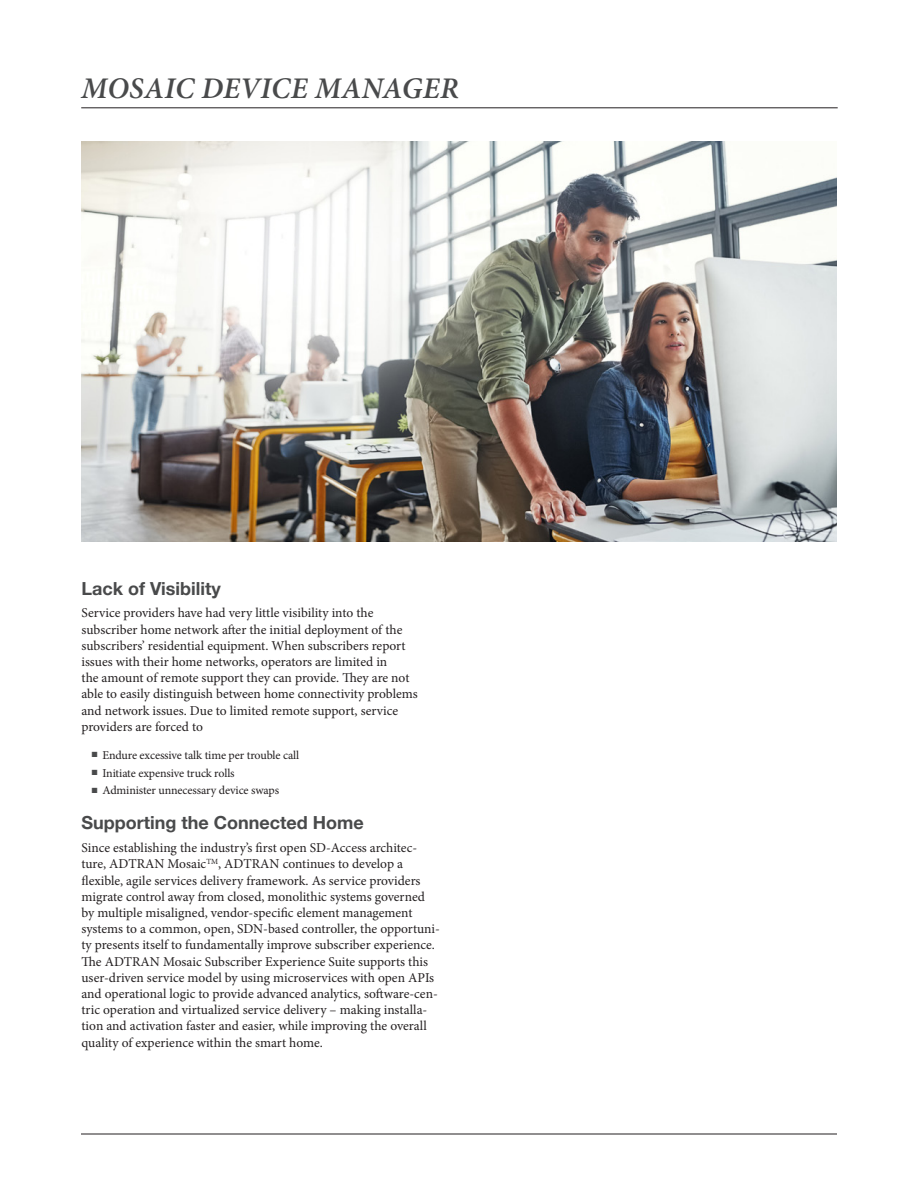
<style>
.page{position:relative;width:918px;height:1188px;background:#fff}
.page>*{position:absolute;margin:0;border:0;box-sizing:border-box;transform-origin:0 0}
.t1{font:italic 600 30px "Minion Pro";letter-spacing:.01em;color:#494a4b}
.t2{font:700 18px "Helvetica Neue";color:#494a4b}
.Body_Copy{font:13.5px/16.2px "Minion Pro";color:#231f20}
.t3{font:12px "Minion Pro";letter-spacing:-.01em;color:#231f20}
.s1{color:#494a4b}
</style>
<div class="page">
<hr style="left:81px;top:108px;width:757px;height:1px;background:#231f20">
<hr style="left:81px;top:1134px;width:756px;height:1px;background:#231f20">
<img style="left:81px;top:142px;width:756px;height:400px">
<h1 class="t1" style="left:81px;top:67px;width:379px">MOSAIC DEVICE MANAGER</h1>
<p class="t2" style="left:81px;top:574px;width:141px">Lack of Visibility</p>
<p class="Body_Copy" style="left:81px;top:605px;width:338px">Service providers have had very little visibility into the subscriber home network after the initial deployment of the subscribers’ residential equipment. When subscribers report issues with their home networks, operators are limited in<br>the amount of remote support they can provide. They are not able to easily distinguish between home connectivity problems and network issues. Due to limited remote support, service providers are forced to</p>
<p class="t3" style="left:92px;top:747px;width:209px"><span class="s1">■</span> Endure excessive talk time per trouble call</p>
<p class="t3" style="left:92px;top:765px;width:144px"><span class="s1">■</span> Initiate expensive truck rolls</p>
<p class="t3" style="left:92px;top:783px;width:189px"><span class="s1">■</span> Administer unnecessary device swaps</p>
<p class="t2" style="left:81px;top:809px;width:284px">Supporting the Connected Home</p>
<p class="Body_Copy" style="left:81px;top:840px;width:360px">Since establishing the industry’s first open SD-Access architec&shy;ture, ADTRAN Mosaic<sup>TM</sup>, ADTRAN continues to develop a flexible, agile services delivery framework. As service providers migrate control away from closed, monolithic systems governed by multiple misaligned, vendor-specific element management systems to a common, open, SDN-based controller, the opportuni&shy;ty presents itself to fundamentally improve subscriber experience.<br>The ADTRAN Mosaic Subscriber Experience Suite supports this user-driven service model by using microservices with open APIs and operational logic to provide advanced analytics, software-cen&shy;tric operation and virtualized service delivery – making installa&shy;tion and activation faster and easier, while improving the overall quality of experience within the smart home.</p>
</div>
